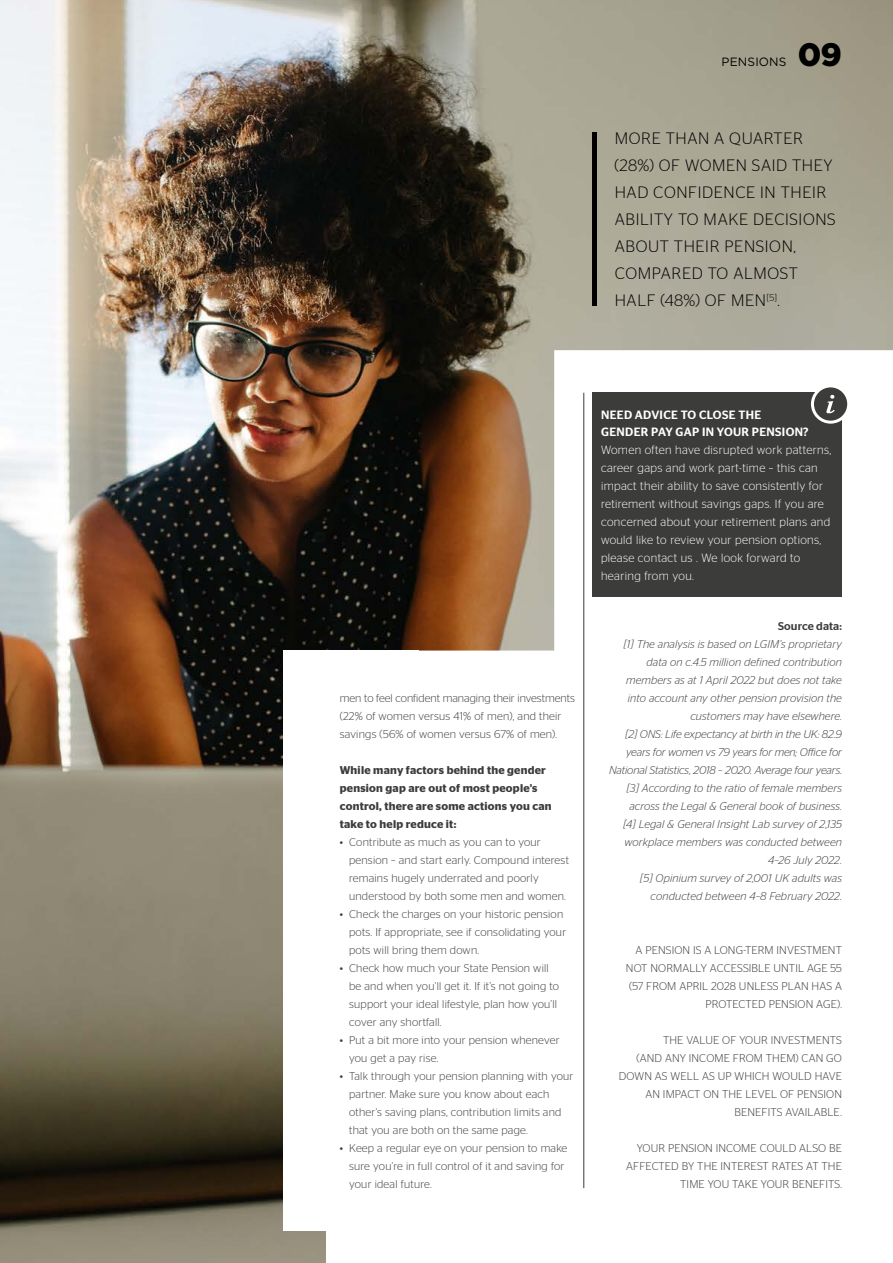
<style>
.page{position:relative;width:893px;height:1263px;background:#fff}
.page>*{position:absolute;margin:0;border:0;box-sizing:border-box;transform-origin:0 0}
.t1{font:900 32.4px "Gotham HTF";color:#000}
.t2{font:300 16.5px/27px "Stag Sans";letter-spacing:.04em;color:#000}
.t3{font:300 12px/18px "Stag Sans";letter-spacing:.03em;color:#fff}
.t4{font:500 12px/16.5px "Stag Sans";letter-spacing:.03em;color:#fff}
.t5{font:12px "Gotham HTF";letter-spacing:.01em;color:#000}
.t6{font:300 11.25px/18px "Stag Sans";letter-spacing:.02em;color:#3c3c3b}
.t7{font:italic 300 11.25px/18px "Stag Sans";letter-spacing:.01em;color:#3c3c3b;text-align:right}
.t8{font:600 11.25px/18px "Stag Sans";letter-spacing:.02em;color:#3c3c3b}
.t9{font:500 11.25px "Stag Sans";letter-spacing:.01em;color:#3c3c3b}
</style>
<div class="page">
<img style="left:0;top:0;width:893px;height:1263px">
<div style="left:283px;top:650px;width:136px;height:581px;background:#fff"></div>
<div style="left:592px;top:393px;width:250px;height:204px;background:#3c3c3b"></div>
<svg style="left:812px;top:386px;width:37px;height:36px"></svg>
<div style="left:811px;top:384px;width:39px;height:40px;border:3px solid #fff;border-radius:50%"></div>
<svg style="left:826px;top:395px;width:9px;height:18px"></svg>
<hr style="left:583px;top:393px;width:1px;height:795px;background:#3c3c3b">
<div style="left:592px;top:133px;width:5px;height:173px;background:#000"></div>
<p class="t5" style="left:722px;top:55px;width:66px">PENSIONS</p>
<h1 class="t1" style="left:798px;top:36px;width:46px">09</h1>
<h2 class="t2" style="left:615px;top:125px;width:223px">MORE THAN A QUARTER (28%) OF WOMEN SAID THEY<br>HAD CONFIDENCE IN THEIR<br>ABILITY TO MAKE DECISIONS<br>ABOUT THEIR PENSION,<br>COMPARED TO ALMOST<br>HALF (48%) OF MEN<sup>[5]</sup>.</h2>
<p class="t6" style="left:340px;top:689px;width:237px">men to feel confident managing their investments (22% of women versus 41% of men), and their savings (56% of women versus 67% of men).</p>
<p class="t8" style="left:340px;top:761px;width:213px">While many factors behind the gender pension gap are out of most people’s control, there are some actions you can take to help reduce it:</p>
<p class="t6" style="left:349px;top:833px;width:221px;text-indent:-9px">• Contribute as much as you can to your pension – and start early. Compound interest remains hugely underrated and poorly understood by both some men and women.</p>
<p class="t6" style="left:349px;top:905px;width:219px;text-indent:-9px">• Check the charges on your historic pension pots. If appropriate, see if consolidating your pots will bring them down.</p>
<p class="t6" style="left:349px;top:959px;width:211px;text-indent:-9px">• Check how much your State Pension will be and when you’ll get it. If it’s not going to support your ideal lifestyle, plan how you’ll cover any shortfall.</p>
<p class="t6" style="left:349px;top:1031px;width:212px;text-indent:-9px">• Put a bit more into your pension whenever you get a pay rise.</p>
<p class="t6" style="left:349px;top:1067px;width:226px;text-indent:-9px">• Talk through your pension planning with your partner. Make sure you know about each other’s saving plans, contribution limits and that you are both on the same page.</p>
<p class="t6" style="left:349px;top:1139px;width:220px;text-indent:-9px">• Keep a regular eye on your pension to make sure you’re in full control of it and saving for your ideal future.</p>
<p class="t4" style="left:601px;top:407px;width:209px">NEED ADVICE TO CLOSE THE<br>GENDER PAY GAP IN YOUR PENSION?</p>
<p class="t3" style="left:601px;top:441px;width:232px">Women often have disrupted work patterns, career gaps and work part-time – this can impact their ability to save consistently for retirement without savings gaps. If you are concerned about your retirement plans and would like to review your pension options, please contact us . We look forward to hearing from you.</p>
<p class="t9" style="left:778px;top:620px;width:65px">Source data:</p>
<p class="t7" style="left:609px;top:635px;width:234px">[1] The analysis is based on LGIM’s proprietary data on c.4.5 million defined contribution members as at 1 April 2022 but does not take into account any other pension provision the customers may have elsewhere.<br>[2] ONS: Life expectancy at birth in the UK: 82.9 years for women vs 79 years for men; Office for National Statistics, 2018 – 2020. Average four years. [3] According to the ratio of female members across the Legal &amp; General book of business.<br>[4] Legal &amp; General Insight Lab survey of 2,135 workplace members was conducted between 4–26 July 2022.<br>[5] Opinium survey of 2,001 UK adults was conducted between 4–8 February 2022.</p>
<p class="t6" style="left:626px;top:941px;width:217px;text-align:right">A PENSION IS A LONG-TERM INVESTMENT NOT NORMALLY ACCESSIBLE UNTIL AGE 55 (57 FROM APRIL 2028 UNLESS PLAN HAS A PROTECTED PENSION AGE).</p>
<p class="t6" style="left:619px;top:1031px;width:224px;text-align:right">THE VALUE OF YOUR INVESTMENTS<br>(AND ANY INCOME FROM THEM) CAN GO<br>DOWN AS WELL AS UP WHICH WOULD HAVE<br>AN IMPACT ON THE LEVEL OF PENSION<br>BENEFITS AVAILABLE.</p>
<p class="t6" style="left:626px;top:1139px;width:217px;text-align:right">YOUR PENSION INCOME COULD ALSO BE<br>AFFECTED BY THE INTEREST RATES AT THE<br>TIME YOU TAKE YOUR BENEFITS.</p>
</div>
